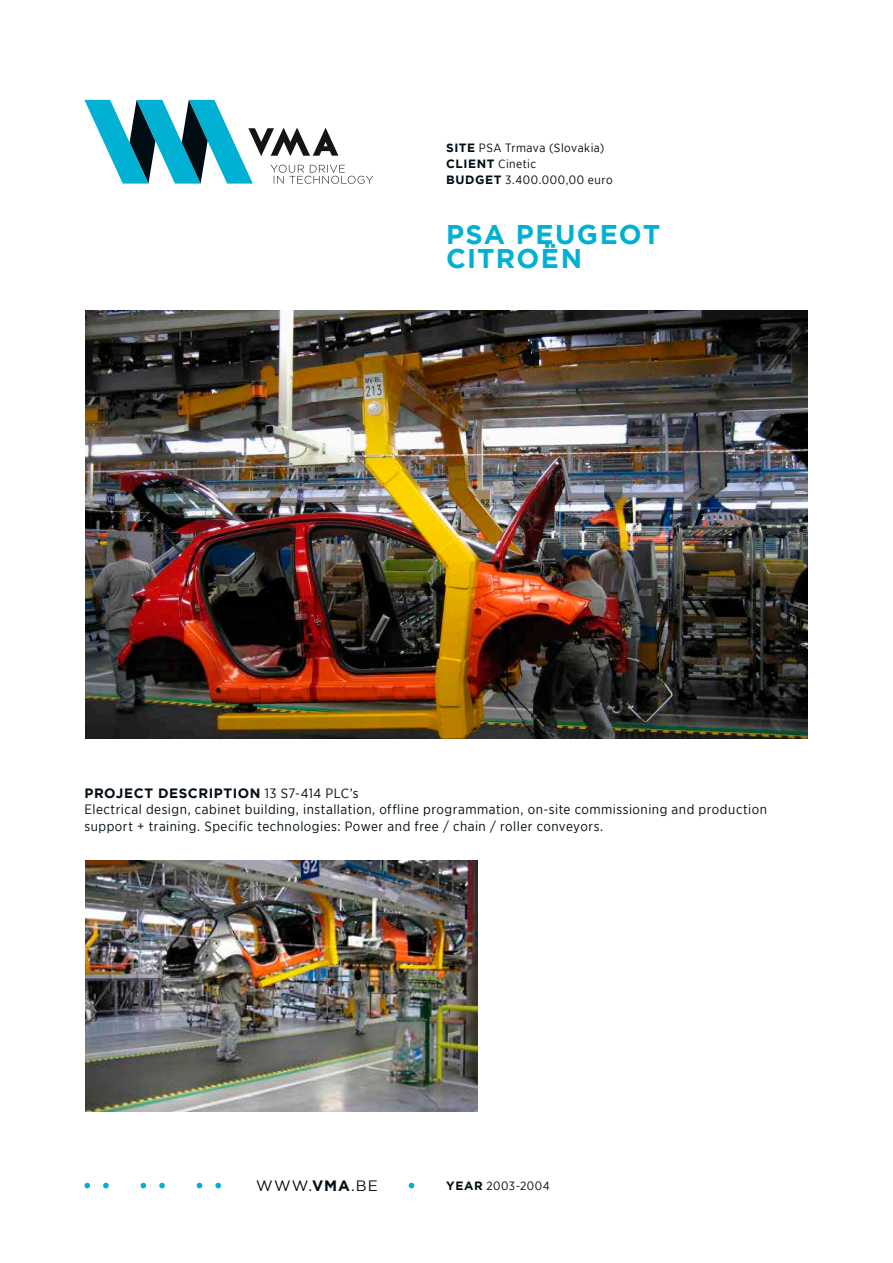
<style>
.page{position:relative;width:893px;height:1263px;background:#fff}
.page>*{position:absolute;margin:0;border:0;box-sizing:border-box;transform-origin:0 0}
.t1{font:700 27px/24px "Gotham";letter-spacing:.05em;color:#00b1d3}
.t2{font:15px "Gotham";color:#000d13}
.t3{font:13.5px/16.5px "Gotham Narrow";letter-spacing:.035em;color:#000d13}
.t4{font:700 13.5px "Gotham";letter-spacing:.045em;color:#000d13}
.t5{font:12px/15.8px "Gotham Narrow";letter-spacing:.04em;color:#000d13}
.s1{font-family:"Gotham";font-weight:700}
.s2{font-family:"Gotham Narrow";font-weight:400}
.s3{font-weight:700}
</style>
<div class="page">
<svg style="left:84px;top:100px;width:289px;height:84px"></svg>
<svg style="left:84px;top:1183px;width:6px;height:5px"></svg>
<svg style="left:103px;top:1183px;width:6px;height:5px"></svg>
<svg style="left:141px;top:1183px;width:5px;height:5px"></svg>
<svg style="left:159px;top:1183px;width:6px;height:5px"></svg>
<svg style="left:197px;top:1183px;width:5px;height:5px"></svg>
<svg style="left:215px;top:1183px;width:6px;height:5px"></svg>
<svg style="left:409px;top:1183px;width:5px;height:5px"></svg>
<img style="left:85px;top:310px;width:723px;height:428px">
<img style="left:85px;top:861px;width:393px;height:250px">
<p class="t5" style="left:446px;top:140px;width:168px"><span class="s1">SITE</span> PSA Trmava (Slovakia)<br><span class="s1">CLIENT</span> Cinetic<br><span class="s1">BUDGET</span> 3.400.000,00 euro</p>
<h1 class="t1" style="left:446px;top:222px;width:216px">PSA PEUGEOT<br>CITROËN</h1>
<p class="t4" style="left:84px;top:784px;width:276px">PROJECT DESCRIPTION <span class="s2">13 S7-414 PLC’s</span></p>
<p class="t3" style="left:84px;top:801px;width:684px">Electrical design, cabinet building, installation, offline programmation, on-site commissioning and production support + training. Specific technologies: Power and free / chain / roller conveyors.</p>
<p class="t2" style="left:256px;top:1176px;width:123px">WWW.<span class="s3">VMA</span>.BE</p>
<p class="t5" style="left:446px;top:1177px;width:105px"><span class="s1">YEAR</span> 2003-2004</p>
</div>
